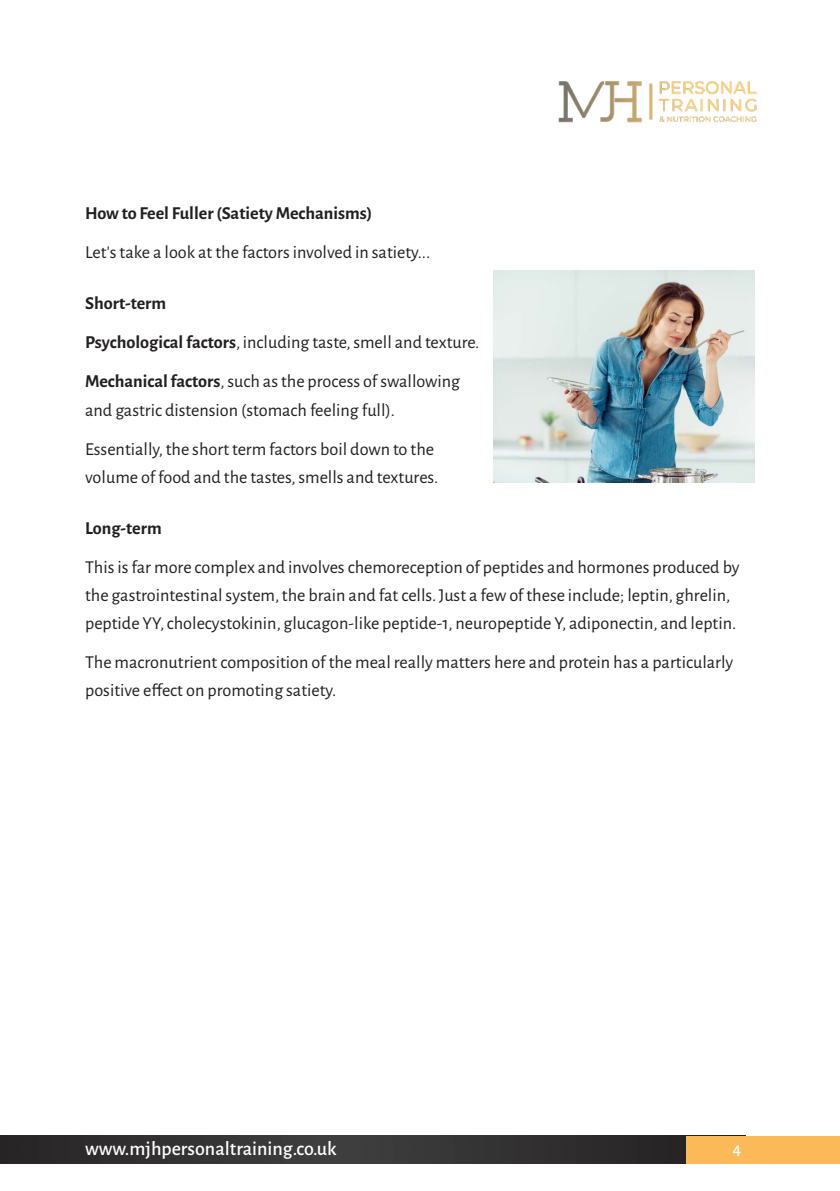
<style>
.page{position:relative;width:840px;height:1191px;background:#fff}
.page>*{position:absolute;margin:0;border:0;box-sizing:border-box;transform-origin:0 0}
.t1{font:500 20px "Alegreya Sans";color:#fff}
.t2{font:18.2px/28px "Alegreya Sans";color:#231f20}
.t3{font:700 18.2px "Alegreya Sans";color:#231f20}
.FIT_Section_names{font:500 18px "Alegreya Sans";color:#fff}
.s1{font-weight:700}
</style>
<div class="page">
<div style="left:0;top:1136px;width:745px;height:27px;background:linear-gradient(to right,#343233,#323132)"></div>
<div style="left:686px;top:1136px;width:153px;height:27px;background:#fcb958"></div>
<img style="left:558px;top:81px;width:199px;height:42px">
<img style="left:493px;top:270px;width:261px;height:212px">
<p class="t3" style="left:85px;top:199px;width:288px">How to Feel Fuller (Satiety Mechanisms)</p>
<p class="t2" style="left:85px;top:237px;width:346px">Let’s take a look at the factors involved in satiety...</p>
<p class="t3" style="left:85px;top:290px;width:83px">Short-term</p>
<p class="t2" style="left:85px;top:327px;width:395px"><span class="s1">Psychological factors</span>, including taste, smell and texture.</p>
<p class="t2" style="left:85px;top:367px;width:376px"><span class="s1">Mechanical factors</span>, such as the process of swallowing and gastric distension (stomach feeling full).</p>
<p class="t2" style="left:85px;top:434px;width:354px">Essentially, the short term factors boil down to the volume of food and the tastes, smells and textures.</p>
<p class="t3" style="left:85px;top:514px;width:78px">Long-term</p>
<p class="t2" style="left:85px;top:552px;width:655px">This is far more complex and involves chemoreception of peptides and hormones produced by the gastrointestinal system, the brain and fat cells. Just a few of these include; leptin, ghrelin, peptide YY, cholecystokinin, glucagon-like peptide-1, neuropeptide Y, adiponectin, and leptin.</p>
<p class="t2" style="left:85px;top:647px;width:649px">The macronutrient composition of the meal really matters here and protein has a particularly positive effect on promoting satiety.</p>
<p class="t1" style="left:85px;top:1134px;width:253px">www.mjhpersonaltraining.co.uk</p>
<p class="FIT_Section_names" style="left:732px;top:1138px;width:10px">4</p>
</div>
